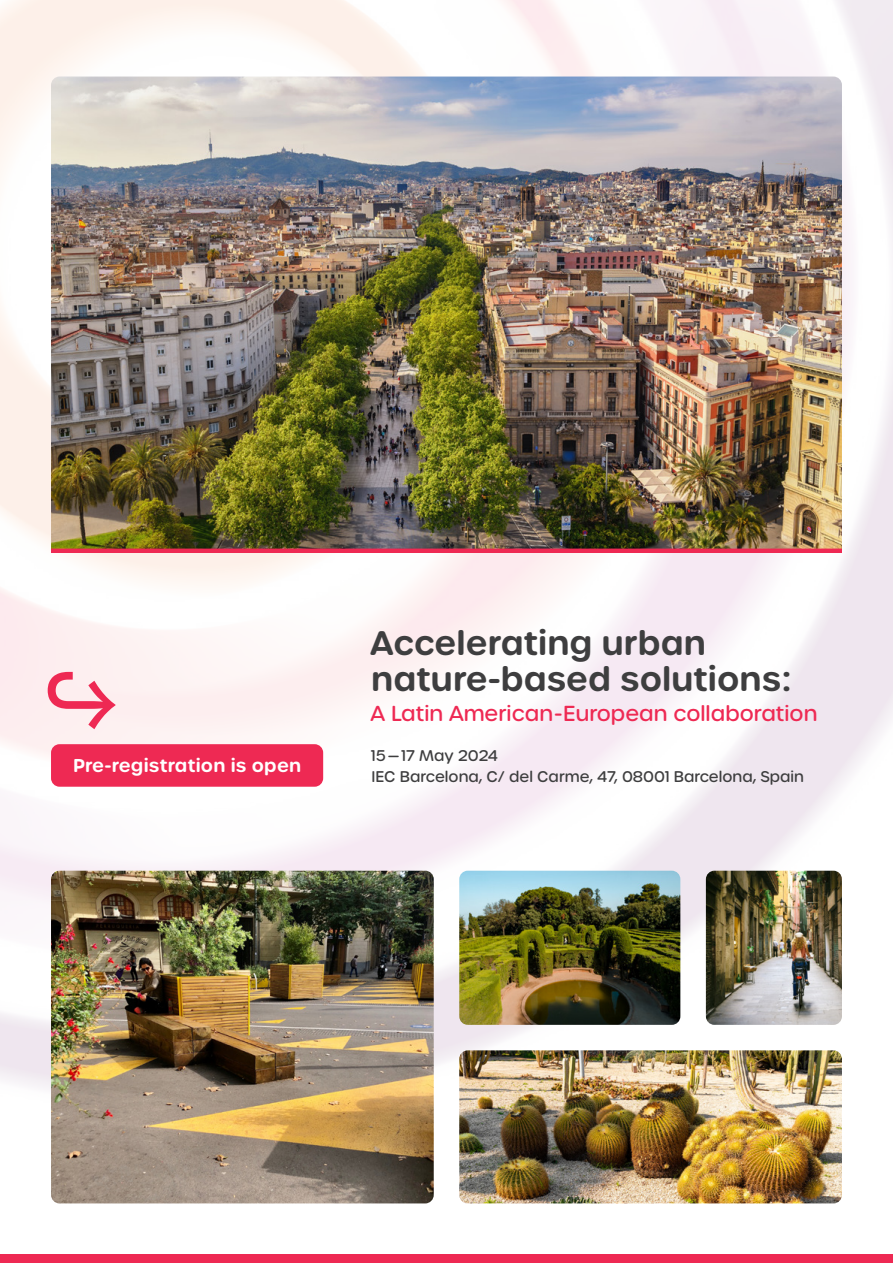
<style>
.page{position:relative;width:893px;height:1263px;background:#fff}
.page>*{position:absolute;margin:0;border:0;box-sizing:border-box;transform-origin:0 0}
.t1{font:500 72px "Work Sans";color:#ee2953}
.t2{font:600 33px/35.2px "Urbane Rounded";color:#3e3e3f}
.t3{font:500 21px "Urbane Rounded";color:#ee2953}
.t4{font:600 18px "Urbane Rounded";letter-spacing:.01em;color:#fff}
.t5{font:500 15px/21px "Urbane Rounded";color:#3e3e3f}
</style>
<div class="page">
<img style="left:51px;top:871px;width:383px;height:332px">
<img style="left:459px;top:1050px;width:383px;height:153px">
<img style="left:459px;top:871px;width:221px;height:154px">
<img style="left:706px;top:871px;width:136px;height:154px">
<hr style="left:51px;top:549px;width:791px;height:4px;background:#ee2953">
<img style="left:51px;top:77px;width:791px;height:472px">
<div style="left:51px;top:744px;width:272px;height:43px;background:#ee2953;border-radius:9px"></div>
<div style="left:0;top:1254px;width:893px;height:9px;background:#ee2953"></div>
<p class="t1" style="left:43px;top:640px;width:76px">↪</p>
<p class="t4" style="left:73px;top:753px;width:230px">Pre-registration is open</p>
<p class="t2" style="left:370px;top:626px;width:422px">Accelerating urban nature-based solutions:</p>
<p class="t3" style="left:370px;top:699px;width:448px">A Latin American-European collaboration</p>
<p class="t5" style="left:371px;top:745px;width:434px">15—17 May 2024<br>IEC Barcelona, C/ del Carme, 47, 08001 Barcelona, Spain</p>
</div>
